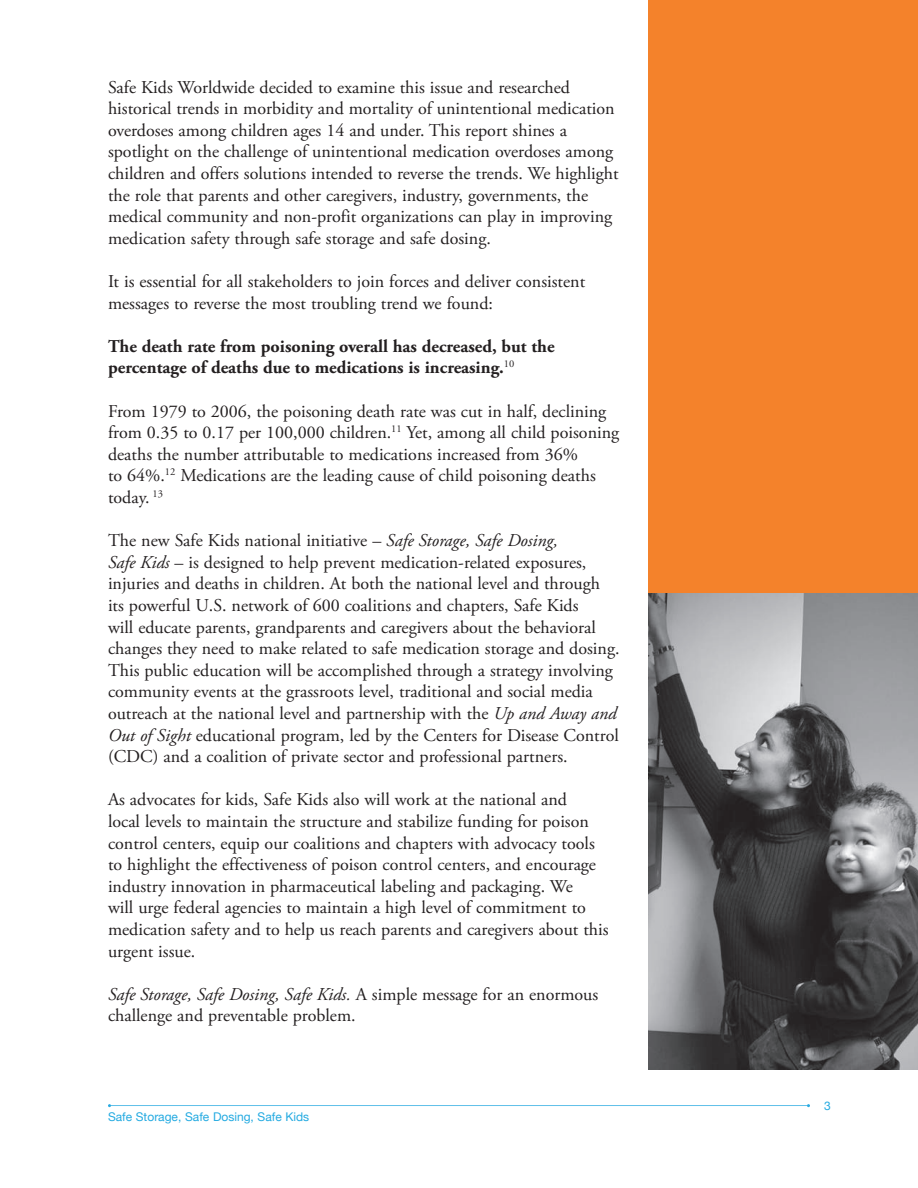
<style>
.page{position:relative;width:918px;height:1188px;background:#fff}
.page>*{position:absolute;margin:0;border:0;box-sizing:border-box;transform-origin:0 0}
.t1{font:18px/21.6px "Adobe Garamond Pro";color:#231f20}
.t2{font:700 18px/21.6px "Adobe Garamond Pro";color:#231f20}
.t3{font:12px "Helvetica Neue";color:#24aae1}
.s1{font-style:italic}
</style>
<div class="page">
<hr style="left:111px;top:1105px;width:696px;height:1px;background:#2aabe2">
<div style="left:648px;top:0;width:270px;height:1069px;background:#f4822b"></div>
<img style="left:648px;top:593px;width:270px;height:476px">
<p class="t1" style="left:108px;top:77px;width:512px">Safe Kids Worldwide decided to examine this issue and researched historical trends in morbidity and mortality of unintentional medication overdoses among children ages 14 and under. This report shines a spotlight on the challenge of unintentional medication overdoses among children and offers solutions intended to reverse the trends. We highlight the role that parents and other caregivers, industry, governments, the medical community and non-profit organizations can play in improving medication safety through safe storage and safe dosing.</p>
<p class="t1" style="left:108px;top:271px;width:479px">It is essential for all stakeholders to join forces and deliver consistent messages to reverse the most troubling trend we found:</p>
<p class="t2" style="left:108px;top:336px;width:448px">The death rate from poisoning overall has decreased, but the percentage of deaths due to medications is increasing.<sup>10</sup></p>
<p class="t1" style="left:108px;top:401px;width:513px">From 1979 to 2006, the poisoning death rate was cut in half, declining from 0.35 to 0.17 per 100,000 children.<sup>11</sup> Yet, among all child poisoning deaths the number attributable to medications increased from 36%<br>to 64%.<sup>12</sup> Medications are the leading cause of child poisoning deaths today. <sup>13</sup></p>
<p class="t1" style="left:108px;top:530px;width:513px">The new Safe Kids national initiative – <span class="s1">Safe Storage, Safe Dosing,<br>Safe Kids</span> – is designed to help prevent medication-related exposures, injuries and deaths in children. At both the national level and through its powerful U.S. network of 600 coalitions and chapters, Safe Kids<br>will educate parents, grandparents and caregivers about the behavioral changes they need to make related to safe medication storage and dosing.<br>This public education will be accomplished through a strategy involving community events at the grassroots level, traditional and social media outreach at the national level and partnership with the <span class="s1">Up and Away and Out of Sight</span> educational program, led by the Centers for Disease Control (CDC) and a coalition of private sector and professional partners.</p>
<p class="t1" style="left:108px;top:790px;width:502px">As advocates for kids, Safe Kids also will work at the national and<br>local levels to maintain the structure and stabilize funding for poison control centers, equip our coalitions and chapters with advocacy tools to highlight the effectiveness of poison control centers, and encourage industry innovation in pharmaceutical labeling and packaging. We<br>will urge federal agencies to maintain a high level of commitment to medication safety and to help us reach parents and caregivers about this urgent issue.</p>
<p class="t1" style="left:108px;top:984px;width:492px"><span class="s1">Safe Storage, Safe Dosing, Safe Kids.</span> A simple message for an enormous challenge and preventable problem.</p>
<p class="t3" style="left:108px;top:1109px;width:203px">Safe Storage, Safe Dosing, Safe Kids</p>
<p class="t3" style="left:824px;top:1098px;width:8px">3</p>
</div>
